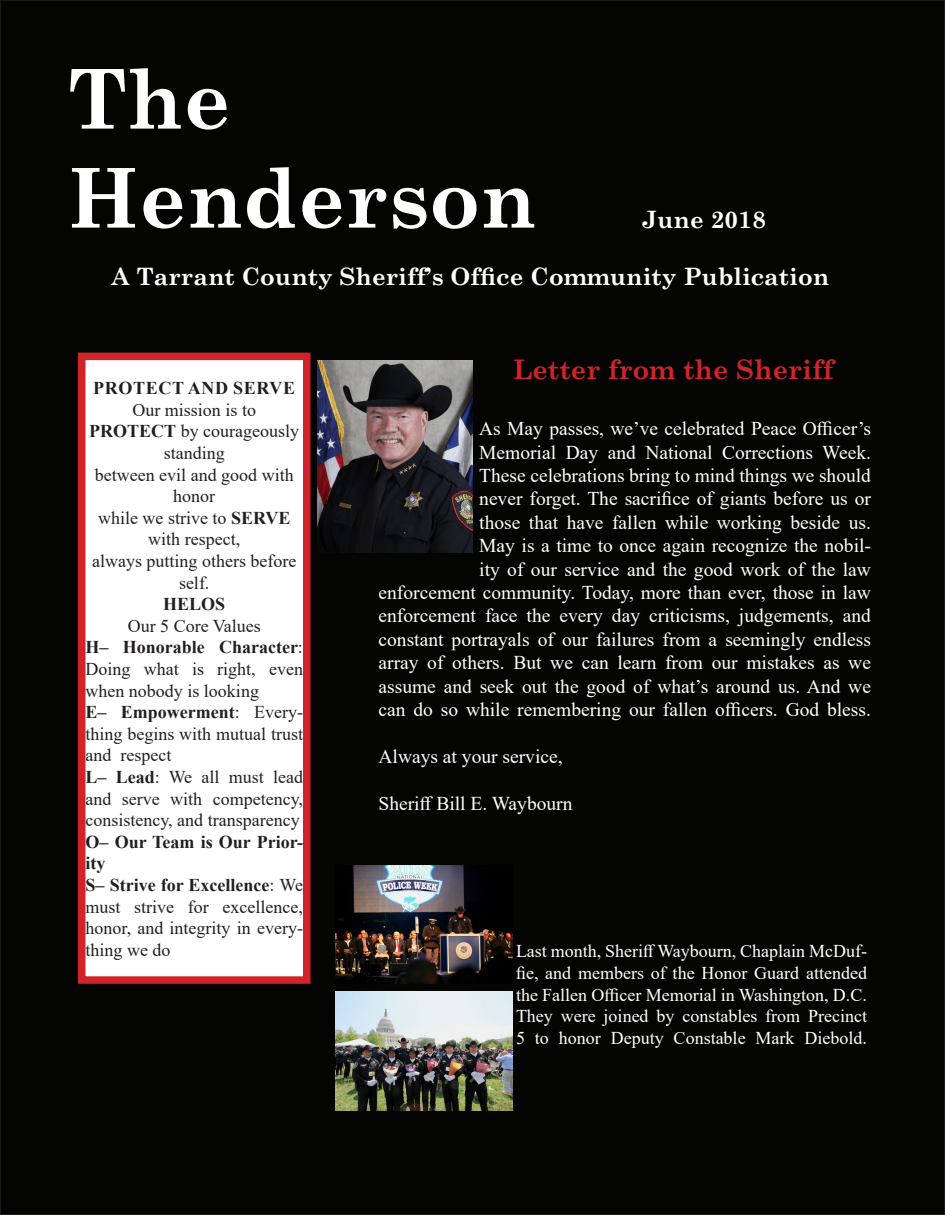
<style>
.page{position:relative;width:945px;height:1215px;background:#040503}
.page>*{position:absolute;margin:0;border:0;box-sizing:border-box;transform-origin:0 0}
.t1{font:700 82.5px "Century Schoolbook";color:#fff}
.t2{font:700 27px "Century Schoolbook";color:#d1232a}
.t3{font:700 24px "Century Schoolbook";color:#fff}
.t4{font:19.5px/23.4px "Times New Roman";color:#fff;text-align:right}
.t5{font:18px/21.6px "Times New Roman";color:#231f20;text-align:center}
.t6{font:18px/21.6px "Times New Roman";color:#fff;text-align:justify}
.t7{font:700 18px/21.6px "Times New Roman";color:#231f20}
.t8{font:700 18px "Times New Roman";letter-spacing:.035em;color:#231f20}
.s1{font-weight:700}
</style>
<div class="page">
<div style="left:82px;top:356px;width:225px;height:624px;background:#fff"></div>
<div style="left:78px;top:353px;width:232px;height:631px;border:8px solid #d1232a"></div>
<img style="left:317px;top:360px;width:155px;height:192px">
<img style="left:335px;top:865px;width:178px;height:119px">
<img style="left:335px;top:992px;width:178px;height:119px">
<p class="t1" style="left:68px;top:35px;width:165px">The</p>
<p class="t1" style="left:68px;top:134px;width:471px">Henderson</p>
<p class="t3" style="left:642px;top:200px;width:126px">June 2018</p>
<p class="t3" style="left:111px;top:258px;width:719px">A Tarrant County Sheriff’s Office Community Publication</p>
<p class="t8" style="left:93px;top:375px;width:203px">PROTECT AND SERVE</p>
<p class="t5" style="left:132px;top:398px;width:125px">Our mission is to</p>
<p class="t5" style="left:89px;top:420px;width:211px"><span class="s1">PROTECT</span> by courageously standing</p>
<p class="t5" style="left:95px;top:463px;width:200px">between evil and good with honor</p>
<p class="t5" style="left:98px;top:506px;width:194px">while we strive to <span class="s1">SERVE </span>with respect,</p>
<p class="t5" style="left:92px;top:550px;width:206px">always putting others before self.</p>
<p class="t7" style="left:163px;top:593px;width:64px">HELOS</p>
<p class="t5" style="left:128px;top:614px;width:135px">Our 5 Core Values</p>
<p class="t5" style="left:86px;top:636px;width:219px;text-align:justify"><span class="s1">H– Honorable Character</span>:<br>Doing what is right, even when nobody is looking</p>
<p class="t5" style="left:86px;top:701px;width:219px;text-align:justify"><span class="s1">E– Empowerment</span>: Every&shy;thing begins with mutual trust and respect</p>
<p class="t5" style="left:86px;top:766px;width:219px;text-align:justify"><span class="s1">L– Lead</span>: We all must lead and serve with competency, consistency, and transparency</p>
<p class="t7" style="left:86px;top:830px;width:219px">O– Our Team is Our Prior&shy;ity</p>
<p class="t5" style="left:86px;top:874px;width:219px;text-align:justify"><span class="s1">S– Strive for Excellence</span>: We must strive for excellence, honor, and integrity in every&shy;thing we do</p>
<p class="t2" style="left:513px;top:348px;width:322px">Letter from the Sheriff</p>
<p class="t4" style="left:379px;top:416px;width:494px">As May passes, we’ve celebrated Peace Officer’s<br>Memorial Day and National Corrections Week.<br>These celebrations bring to mind things we should<br>never forget. The sacrifice of giants before us or<br>those that have fallen while working beside us.<br>May is a time to once again recognize the nobil-<br>ity of our service and the good work of the law enforcement community. Today, more than ever, those in law enforcement face the every day criticisms, judgements, and constant portrayals of our failures from a seemingly endless array of others. But we can learn from our mistakes as we assume and seek out the good of what’s around us. And we can do so while remembering our fallen officers. God bless.</p>
<p class="t4" style="left:379px;top:744px;width:186px">Always at your service,</p>
<p class="t4" style="left:379px;top:791px;width:196px">Sheriff Bill E. Waybourn</p>
<p class="t6" style="left:516px;top:940px;width:353px">Last month, Sheriff Waybourn, Chaplain McDuf&shy;fie, and members of the Honor Guard attended the Fallen Officer Memorial in Washington, D.C.<br>They were joined by constables from Precinct 5 to honor Deputy Constable Mark Diebold.</p>
</div>
